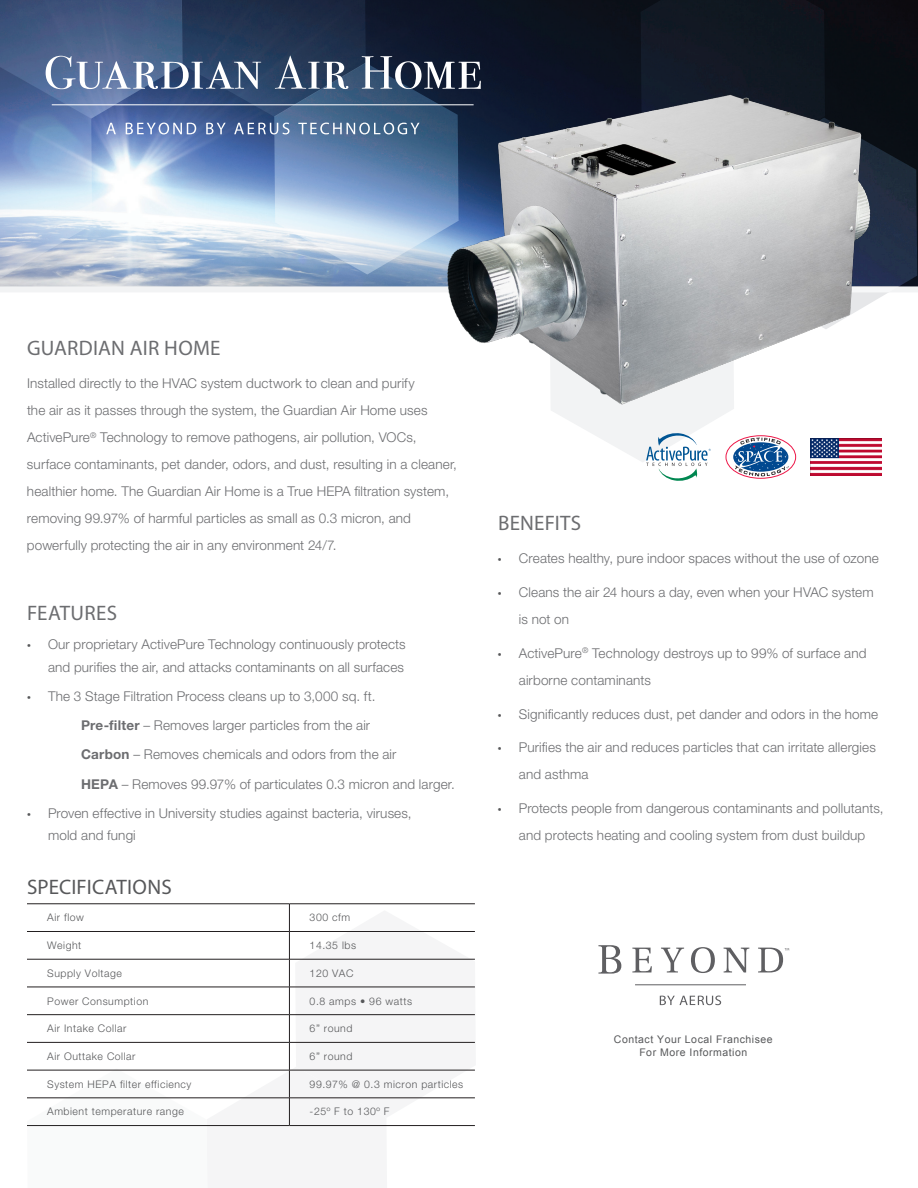
<style>
.page{position:relative;width:918px;height:1188px;background:#fff}
.page>*{position:absolute;margin:0;border:0;box-sizing:border-box;transform-origin:0 0}
.t1{font:21px "Myriad Pro";letter-spacing:.01em;color:#6c6d70}
.Copy_Subheads{font:21px "Myriad Pro";letter-spacing:.01em;color:#57585a}
.BODY_COPY{font:300 13.5px/27px "Helvetica Neue LT Std";letter-spacing:.01em;color:#6c6d70}
.BULLETS{font:300 13.5px "Helvetica Neue LT Std";letter-spacing:.01em;color:#6c6d70}
.t2{font:300 10.5px "Helvetica Neue LT Std";letter-spacing:.05em;color:#57585a}
.t3{font:10.5px/12.6px "Arial";letter-spacing:.05em;color:#58595b;text-align:center}
.s1{font-family:"Myriad Pro";font-weight:400;color:#57585a}
.s2{font-weight:700}
</style>
<div class="page">
<img style="left:0;top:0;width:918px;height:286px">
<div style="left:0;top:286px;width:918px;height:6px;background:#f2f3f4"></div>
<svg style="left:27px;top:904px;width:448px;height:223px"></svg>
<hr style="left:27px;top:1125px;width:262px;height:1px;background:#231f20">
<hr style="left:289px;top:1125px;width:186px;height:1px;background:#231f20">
<hr style="left:635px;top:985px;width:111px;height:1px;background:#5f5f62">
<svg style="left:632px;top:948px;width:20px;height:24px"></svg>
<svg style="left:661px;top:948px;width:23px;height:24px"></svg>
<svg style="left:691px;top:947px;width:24px;height:26px"></svg>
<svg style="left:724px;top:948px;width:25px;height:24px"></svg>
<svg style="left:660px;top:996px;width:61px;height:9px"></svg>
<svg style="left:598px;top:945px;width:23px;height:29px"></svg>
<svg style="left:758px;top:948px;width:31px;height:24px"></svg>
<img style="left:424px;top:76px;width:494px;height:279px">
<svg style="left:550px;top:0;width:367px;height:481px"></svg>
<img style="left:811px;top:438px;width:70px;height:38px">
<svg style="left:0;top:0;width:481px;height:278px;background:#7287a7"></svg>
<p class="t1" style="left:27px;top:335px;width:195px">GUARDIAN AIR HOME</p>
<p class="BODY_COPY" style="left:27px;top:370px;width:432px">Installed directly to the HVAC system ductwork to clean and purify<br>the air as it passes through the system, the Guardian Air Home uses ActivePure<sup>®</sup> Technology to remove pathogens, air pollution, VOCs, surface contaminants, pet dander, odors, and dust, resulting in a cleaner, healthier home. The Guardian Air Home is a True HEPA filtration system, removing 99.97% of harmful particles as small as 0.3 micron, and powerfully protecting the air in any environment 24/7.</p>
<p class="t1" style="left:27px;top:600px;width:91px">FEATURES</p>
<p class="BODY_COPY" style="left:27px;top:633px;width:380px;line-height:22.5px;text-align:right"><span class="s1">•</span> Our proprietary ActivePure Technology continuously protects and purifies the air, and attacks contaminants on all surfaces</p>
<p class="BODY_COPY" style="left:27px;top:682px;width:350px"><span class="s1">•</span> The 3 Stage Filtration Process cleans up to 3,000 sq. ft.</p>
<p class="BULLETS" style="left:81px;top:717px;width:291px"><span class="s2">Pre-filter</span> – Removes larger particles from the air</p>
<p class="BULLETS" style="left:81px;top:746px;width:317px"><span class="s2">Carbon</span> – Removes chemicals and odors from the air</p>
<p class="BULLETS" style="left:81px;top:776px;width:375px"><span class="s2">HEPA</span> – Removes 99.97% of particulates 0.3 micron and larger.</p>
<p class="BODY_COPY" style="left:48px;top:802px;width:365px;line-height:22.5px;text-indent:-21px"><span class="s1">•</span> Proven effective in University studies against bacteria, viruses, mold and fungi</p>
<p class="Copy_Subheads" style="left:27px;top:874px;width:146px">SPECIFICATIONS</p>
<p class="t2" style="left:47px;top:911px;width:38px">Air flow</p>
<p class="t2" style="left:310px;top:911px;width:42px">300 cfm</p>
<p class="t2" style="left:47px;top:939px;width:36px">Weight</p>
<p class="t2" style="left:310px;top:939px;width:48px">14.35 lbs</p>
<p class="t2" style="left:47px;top:967px;width:76px">Supply Voltage</p>
<p class="t2" style="left:310px;top:967px;width:45px">120 VAC</p>
<p class="t2" style="left:47px;top:994px;width:103px">Power Consumption</p>
<p class="t2" style="left:310px;top:994px;width:104px">0.8 amps • 96 watts</p>
<p class="t2" style="left:47px;top:1022px;width:81px">Air Intake Collar</p>
<p class="t2" style="left:310px;top:1022px;width:44px">6” round</p>
<p class="t2" style="left:47px;top:1050px;width:90px">Air Outtake Collar</p>
<p class="t2" style="left:310px;top:1050px;width:44px">6” round</p>
<p class="t2" style="left:47px;top:1078px;width:146px">System HEPA filter efficiency</p>
<p class="t2" style="left:310px;top:1078px;width:155px">99.97% @ 0.3 micron particles</p>
<p class="t2" style="left:47px;top:1105px;width:138px">Ambient temperature range</p>
<p class="t2" style="left:310px;top:1105px;width:81px">-25º F to 130º F</p>
<p class="t1" style="left:498px;top:510px;width:85px">BENEFITS</p>
<p class="BODY_COPY" style="left:498px;top:545px;width:382px"><span class="s1">•</span> Creates healthy, pure indoor spaces without the use of ozone</p>
<p class="BODY_COPY" style="left:519px;top:579px;width:356px;text-indent:-21px"><span class="s1">•</span> Cleans the air 24 hours a day, even when your HVAC system is not on</p>
<p class="BODY_COPY" style="left:519px;top:639px;width:349px;text-indent:-21px"><span class="s1">•</span> ActivePure<sup>®</sup> Technology destroys up to 99% of surface and airborne contaminants</p>
<p class="BODY_COPY" style="left:498px;top:700px;width:382px"><span class="s1">•</span> Significantly reduces dust, pet dander and odors in the home</p>
<p class="BODY_COPY" style="left:519px;top:734px;width:359px;text-indent:-21px"><span class="s1">•</span> Purifies the air and reduces particles that can irritate allergies and asthma</p>
<p class="BODY_COPY" style="left:498px;top:795px;width:387px;text-align:center"><span class="s1">•</span> Protects people from dangerous contaminants and pollutants, and protects heating and cooling system from dust buildup</p>
<p class="t3" style="left:614px;top:1033px;width:160px">Contact Your Local Franchisee<br>For More Information</p>
</div>
